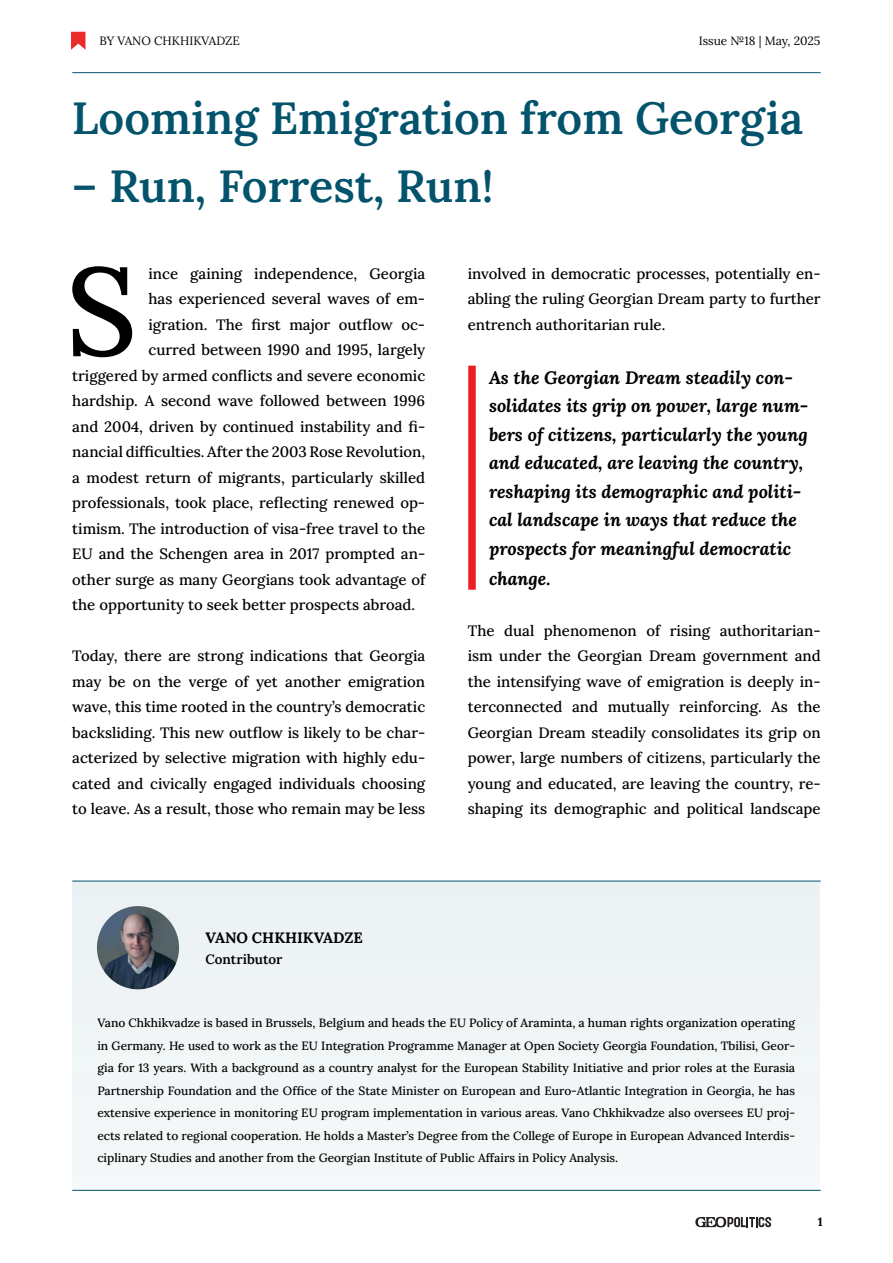
<style>
.page{position:relative;width:893px;height:1263px;background:#fff}
.page>*{position:absolute;margin:0;border:0;box-sizing:border-box;transform-origin:0 0}
.t1{font:500 124.35px "Lora";color:#000}
.t2{font:600 45px "Lora";color:#02536b}
.t3{font:italic 700 18px/28.7px "Lora";color:#000}
.t4{font:500 15px/25.5px "Lora";color:#000;text-align:justify}
.t5{font:700 15px "Lora";color:#000}
.t6{font:600 13.5px "Lora";color:#000}
.t7{font:500 12px/22.5px "Lora";color:#000;text-align:justify}
.t8{font:12px "Lora";color:#000}
.t9{font:700 12px "Lora";color:#000}
</style>
<div class="page">
<svg style="left:695px;top:1217px;width:76px;height:10px"></svg>
<svg style="left:71px;top:32px;width:14px;height:18px"></svg>
<div style="left:468px;top:366px;width:8px;height:224px;background:#ed1d24"></div>
<hr style="left:72px;top:72px;width:749px;height:1px;background:#02536b">
<div style="left:72px;top:881px;width:748px;height:310px;background:#f1f5f7"></div>
<hr style="left:72px;top:881px;width:749px;height:1px;background:#02536b">
<hr style="left:72px;top:1190px;width:749px;height:1px;background:#02536b">
<img style="left:97px;top:906px;width:82px;height:83px">
<p class="t8" style="left:100px;top:31px;width:142px">BY VANO CHKHIKVADZE</p>
<p class="t8" style="left:699px;top:31px;width:123px">Issue №18 | May, 2025</p>
<h2 class="t2" style="left:72px;top:82px;width:733px">Looming Emigration from Georgia</h2>
<h2 class="t2" style="left:72px;top:149px;width:423px">– Run, Forrest, Run!</h2>
<h1 class="t1" style="left:66px;top:214px;width:73px">S</h1>
<p class="t4" style="left:148px;top:259px;width:278px">ince gaining independence, Georgia</p>
<p class="t4" style="left:148px;top:285px;width:278px">has experienced several waves of em-</p>
<p class="t4" style="left:148px;top:310px;width:278px">igration. The first major outflow oc-</p>
<p class="t4" style="left:148px;top:336px;width:278px">curred between 1990 and 1995, largely</p>
<p class="t4" style="left:72px;top:361px;width:354px">triggered by armed conflicts and severe economic</p>
<p class="t4" style="left:72px;top:387px;width:354px">hardship. A second wave followed between 1996</p>
<p class="t4" style="left:72px;top:412px;width:354px">and 2004, driven by continued instability and fi-</p>
<p class="t4" style="left:72px;top:438px;width:354px">nancial difficulties. After the 2003 Rose Revolution,</p>
<p class="t4" style="left:72px;top:463px;width:354px">a modest return of migrants, particularly skilled</p>
<p class="t4" style="left:72px;top:489px;width:354px">professionals, took place, reflecting renewed op-</p>
<p class="t4" style="left:72px;top:514px;width:354px">timism. The introduction of visa-free travel to the</p>
<p class="t4" style="left:72px;top:540px;width:354px">EU and the Schengen area in 2017 prompted an-</p>
<p class="t4" style="left:72px;top:565px;width:354px">other surge as many Georgians took advantage of</p>
<p class="t4" style="left:72px;top:591px;width:344px">the opportunity to seek better prospects abroad.</p>
<p class="t4" style="left:72px;top:642px;width:354px">Today, there are strong indications that Georgia may be on the verge of yet another emigration wave, this time rooted in the country’s democratic backsliding. This new outflow is likely to be char&shy;acterized by selective migration with highly edu&shy;cated and civically engaged individuals choosing to leave. As a result, those who remain may be less</p>
<p class="t4" style="left:468px;top:259px;width:354px">involved in democratic processes, potentially en&shy;abling the ruling Georgian Dream party to further entrench authoritarian rule.</p>
<p class="t3" style="left:489px;top:362px;width:321px">As the Georgian Dream steadily con&shy;solidates its grip on power, large num&shy;bers of citizens, particularly the young and educated, are leaving the country, reshaping its demographic and politi&shy;cal landscape in ways that reduce the prospects for meaningful democratic change.</p>
<p class="t4" style="left:468px;top:616px;width:354px">The dual phenomenon of rising authoritarian&shy;ism under the Georgian Dream government and the intensifying wave of emigration is deeply in&shy;terconnected and mutually reinforcing. As the Georgian Dream steadily consolidates its grip on power, large numbers of citizens, particularly the young and educated, are leaving the country, re&shy;shaping its demographic and political landscape</p>
<p class="t5" style="left:206px;top:926px;width:159px">VANO CHKHIKVADZE</p>
<p class="t6" style="left:206px;top:949px;width:78px">Contributor</p>
<p class="t7" style="left:97px;top:1011px;width:699px">Vano Chkhikvadze is based in Brussels, Belgium and heads the EU Policy of Araminta, a human rights organization operating in Germany. He used to work as the EU Integration Programme Manager at Open Society Georgia Foundation, Tbilisi, Geor&shy;gia for 13 years. With a background as a country analyst for the European Stability Initiative and prior roles at the Eurasia Partnership Foundation and the Office of the State Minister on European and Euro-Atlantic Integration in Georgia, he has extensive experience in monitoring EU program implementation in various areas. Vano Chkhikvadze also oversees EU proj&shy;ects related to regional cooperation. He holds a Master’s Degree from the College of Europe in European Advanced Interdis&shy;ciplinary Studies and another from the Georgian Institute of Public Affairs in Policy Analysis.</p>
<p class="t9" style="left:818px;top:1212px;width:6px">1</p>
</div>
